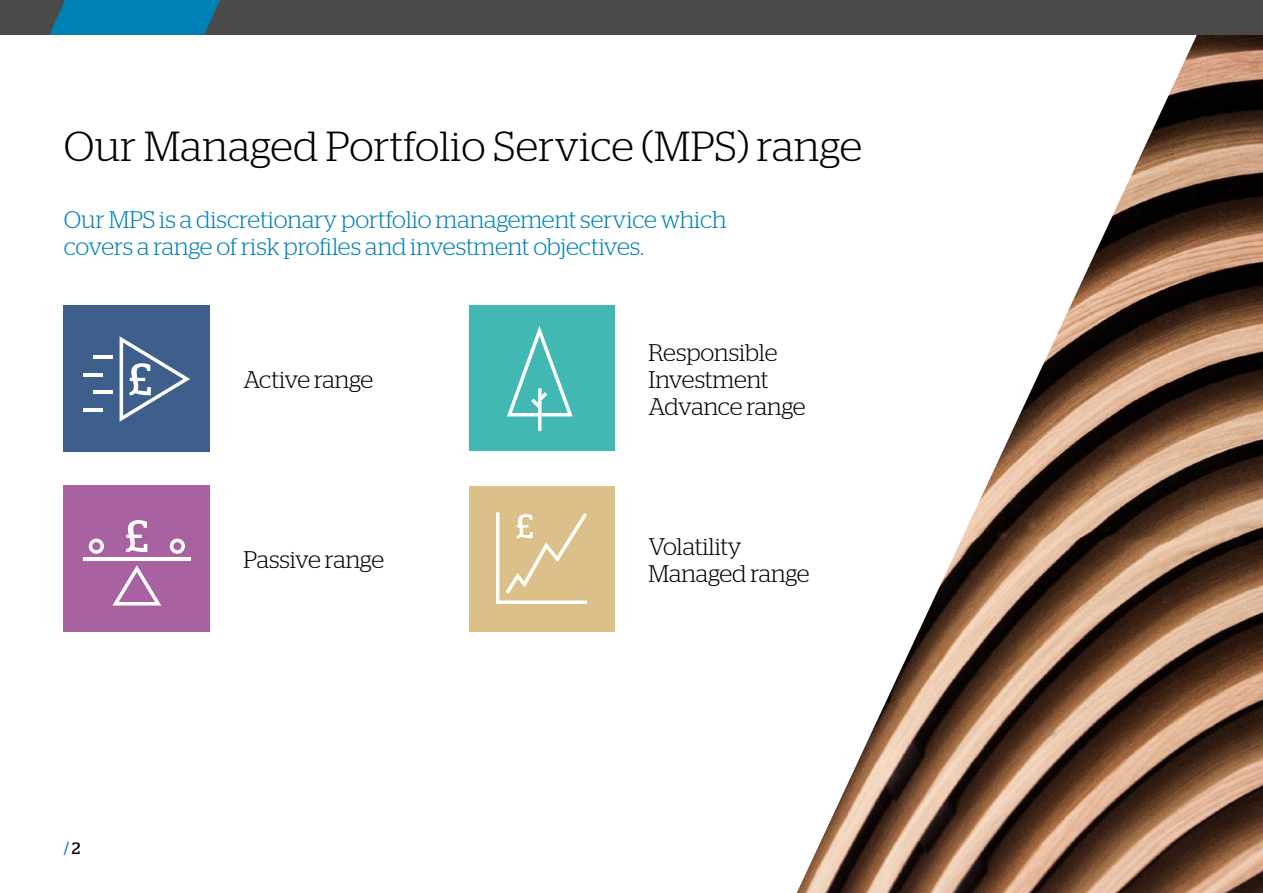
<style>
.page{position:relative;width:1263px;height:893px;background:#fff}
.page>*{position:absolute;margin:0;border:0;box-sizing:border-box;transform-origin:0 0}
.t1{font:300 42px "Stag";letter-spacing:.005em;color:#000}
.t2{font:300 24px/27px "Stag";color:#0081b6}
.t3{font:300 24px/27px "Stag";letter-spacing:-.01em;color:#000}
.t4{font:16.5px "Stag";color:#0081b6}
.s1{color:#000}
</style>
<div class="page">
<img style="left:797px;top:35px;width:466px;height:858px">
<div style="left:64px;top:305px;width:146px;height:146px;background:#3e5e8b"></div>
<svg style="left:120px;top:336px;width:70px;height:86px"></svg>
<hr style="left:83px;top:373px;width:20px;height:4px;background:#fff">
<hr style="left:93px;top:356px;width:19px;height:3px;background:#fff">
<hr style="left:93px;top:391px;width:19px;height:3px;background:#fff">
<hr style="left:83px;top:408px;width:20px;height:4px;background:#fff">
<div style="left:64px;top:485px;width:146px;height:147px;background:#a862a2"></div>
<svg style="left:113px;top:565px;width:48px;height:40px"></svg>
<hr style="left:83px;top:557px;width:107px;height:4px;background:#fff">
<svg style="left:126px;top:520px;width:21px;height:32px"></svg>
<svg style="left:89px;top:539px;width:15px;height:15px"></svg>
<svg style="left:170px;top:539px;width:15px;height:15px"></svg>
<div style="left:468px;top:305px;width:146px;height:146px;background:#42b8b2"></div>
<svg style="left:507px;top:326px;width:66px;height:105px"></svg>
<div style="left:468px;top:486px;width:146px;height:146px;background:#dbc089"></div>
<svg style="left:496px;top:512px;width:91px;height:92px"></svg>
<div style="left:0;top:0;width:1263px;height:35px;background:#4a4a49"></div>
<svg style="left:49px;top:0;width:171px;height:35px;background:#077bab"></svg>
<h1 class="t1" style="left:64px;top:123px;width:800px">Our Managed Portfolio Service (MPS) range</h1>
<p class="t2" style="left:64px;top:205px;width:664px">Our MPS is a discretionary portfolio management service which covers a range of risk profiles and investment objectives.</p>
<p class="t4" style="left:64px;top:839px;width:18px">/ <span class="s1">2</span></p>
<p class="t3" style="left:243px;top:366px;width:131px">Active range</p>
<p class="t3" style="left:243px;top:546px;width:142px">Passive range</p>
<p class="t3" style="left:648px;top:339px;width:159px">Responsible<br>Investment<br>Advance range</p>
<p class="t3" style="left:648px;top:533px;width:163px">Volatility<br>Managed range</p>
</div>
